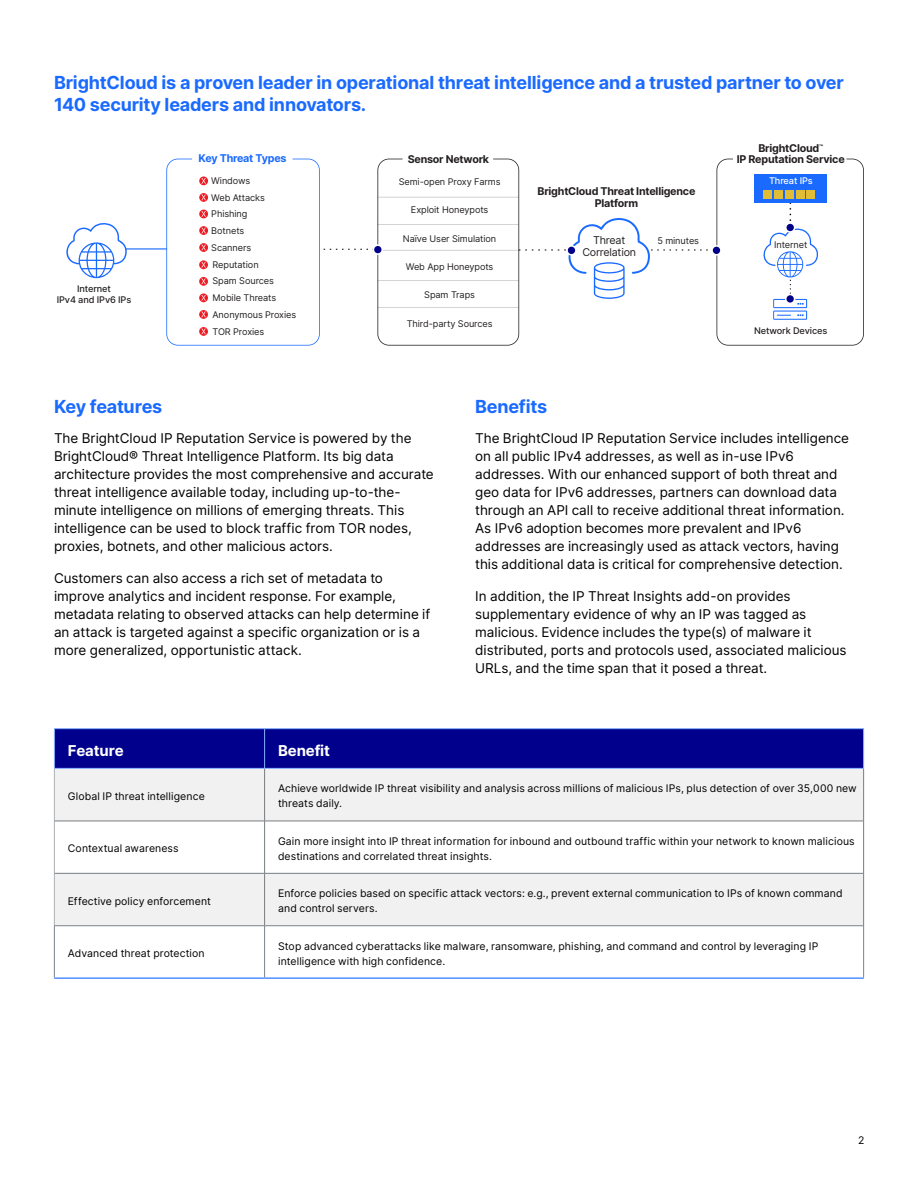
<style>
.page{position:relative;width:918px;height:1188px;background:#fff}
.page>*{position:absolute;margin:0;border:0;box-sizing:border-box;transform-origin:0 0}
.t1{font:700 18px/21.6px "Inter";letter-spacing:-.01em;color:#1a6aff}
.Table___main_header_white{font:700 15px "Inter";letter-spacing:-.01em;color:#fff}
.Body_Copy{font:13.5px/18px "Inter";color:#000}
.t2{font:700 10.65px/10.6px "Inter";letter-spacing:-.02em;color:#231f20;text-align:center}
.t3{font:10.65px "Inter";letter-spacing:-.02em;color:#231f20}
.t4{font:10.65px "Inter V";letter-spacing:-.02em;color:#1a6aff}
.Table___body_left_justified{font:10.5px/15px "Inter";letter-spacing:.01em;color:#000}
.Page_number{font:10.5px "Inter";color:#000}
.t5{font:9.15px/16.8px "Inter";letter-spacing:-.01em;color:#231f20}
.t6{font:500 9.15px/11.1px "Inter";letter-spacing:-.01em;color:#231f20;text-align:center}
.t7{font:500 9.15px "Inter";letter-spacing:-.01em;color:#fff}
</style>
<div class="page">
<div style="left:55px;top:729px;width:808px;height:39px;background:#00008c"></div>
<div style="left:55px;top:769px;width:808px;height:52px;background:#f1f1f2"></div>
<svg style="left:55px;top:822px;width:808px;height:156px"></svg>
<hr style="left:264px;top:729px;width:1px;height:39px;background:#86b0ff">
<hr style="left:863px;top:729px;width:1px;height:39px;background:#86b0ff">
<hr style="left:54px;top:768px;width:211px;height:1px;background:#86b0ff">
<hr style="left:265px;top:768px;width:599px;height:1px;background:#86b0ff">
<hr style="left:264px;top:769px;width:1px;height:52px;background:#787d80">
<hr style="left:863px;top:769px;width:1px;height:52px;background:#787d80">
<hr style="left:264px;top:821px;width:1px;height:52px;background:#787d80">
<hr style="left:863px;top:821px;width:1px;height:52px;background:#787d80">
<hr style="left:264px;top:874px;width:1px;height:52px;background:#787d80">
<hr style="left:863px;top:874px;width:1px;height:52px;background:#787d80">
<hr style="left:264px;top:926px;width:1px;height:52px;background:#7b8289">
<hr style="left:863px;top:926px;width:1px;height:52px;background:#7b8289">
<hr style="left:54px;top:821px;width:1px;height:52px;background:#aeb1b3">
<hr style="left:54px;top:873px;width:1px;height:53px;background:#aeb1b3">
<hr style="left:54px;top:769px;width:1px;height:52px;background:#aeb1b3">
<hr style="left:55px;top:821px;width:210px;height:1px;background:#787d80">
<hr style="left:265px;top:821px;width:599px;height:1px;background:#787d80">
<hr style="left:55px;top:873px;width:210px;height:1px;background:#787d80">
<hr style="left:265px;top:873px;width:599px;height:1px;background:#787d80">
<hr style="left:54px;top:728px;width:211px;height:1px;background:#86b0ff">
<hr style="left:54px;top:729px;width:1px;height:39px;background:#86b0ff">
<hr style="left:265px;top:728px;width:599px;height:1px;background:#86b0ff">
<hr style="left:54px;top:925px;width:211px;height:1px;background:#7b8289">
<hr style="left:265px;top:925px;width:599px;height:1px;background:#7b8289">
<hr style="left:54px;top:926px;width:1px;height:52px;background:#7b8289">
<hr style="left:54px;top:978px;width:211px;height:1px;background:#1a6aff">
<hr style="left:265px;top:978px;width:599px;height:1px;background:#1a6aff">
<svg style="left:66px;top:223px;width:61px;height:55px"></svg>
<svg style="left:166px;top:159px;width:698px;height:187px"></svg>
<hr style="left:125px;top:248px;width:42px;height:2px;background:#1a6aff">
<div style="left:786px;top:223px;width:9px;height:9px;background:#00008b;border-radius:50%"></div>
<div style="left:785px;top:222px;width:10px;height:11px;border:2px solid #fff;border-radius:50%"></div>
<div style="left:786px;top:294px;width:9px;height:9px;background:#00008b;border-radius:50%"></div>
<div style="left:785px;top:294px;width:10px;height:10px;border:2px solid #fff;border-radius:50%"></div>
<div style="left:567px;top:246px;width:9px;height:9px;background:#00008b;border-radius:50%"></div>
<div style="left:566px;top:245px;width:11px;height:11px;border:2px solid #fff;border-radius:50%"></div>
<h3 class="t1" style="left:54px;top:72px;width:791px">BrightCloud is a proven leader in operational threat intelligence and a trusted partner to over<br>140 security leaders and innovators.</h3>
<p class="t6" style="left:57px;top:283px;width:76px">Internet<br>IPv4 and IPv6 IPs</p>
<p class="t4" style="left:199px;top:151px;width:89px">Key Threat Types</p>
<p class="t2" style="left:408px;top:153px;width:83px">Sensor Network</p>
<p class="t2" style="left:737px;top:143px;width:110px">BrightCloud<sup>™<br></sup>IP Reputation Service</p>
<p class="t5" style="left:211px;top:172px;width:87px">Windows<br>Web Attacks<br>Phishing<br>Botnets<br>Scanners<br>Reputation<br>Spam Sources<br>Mobile Threats<br>Anonymous Proxies<br>TOR Proxies</p>
<p class="t5" style="left:399px;top:173px;width:103px">Semi-open Proxy Farms</p>
<p class="t5" style="left:411px;top:201px;width:79px">Exploit Honeypots</p>
<p class="t5" style="left:403px;top:230px;width:95px">Naïve User Simulation</p>
<p class="t5" style="left:406px;top:258px;width:89px">Web App Honeypots</p>
<p class="t5" style="left:424px;top:286px;width:52px">Spam Traps</p>
<p class="t5" style="left:407px;top:315px;width:87px">Third-party Sources</p>
<p class="t2" style="left:538px;top:184px;width:159px;line-height:12.9px">BrightCloud Threat Intelligence<br>Platform</p>
<p class="t3" style="left:593px;top:232px;width:34px">Threat</p>
<p class="t5" style="left:657px;top:232px;width:43px">5 minutes</p>
<p class="t3" style="left:582px;top:244px;width:55px">Correlation</p>
<p class="t7" style="left:769px;top:174px;width:45px">Threat IPs</p>
<p class="t5" style="left:774px;top:237px;width:35px">Internet</p>
<p class="t6" style="left:754px;top:324px;width:75px">Network Devices</p>
<h3 class="t1" style="left:54px;top:395px;width:110px">Key features</h3>
<p class="Body_Copy" style="left:54px;top:429px;width:381px">The BrightCloud IP Reputation Service is powered by the BrightCloud® Threat Intelligence Platform. Its big data architecture provides the most comprehensive and accurate threat intelligence available today, including up-to-the&shy;minute intelligence on millions of emerging threats. This intelligence can be used to block traffic from TOR nodes, proxies, botnets, and other malicious actors.</p>
<p class="Body_Copy" style="left:54px;top:569px;width:378px">Customers can also access a rich set of metadata to improve analytics and incident response. For example, metadata relating to observed attacks can help determine if an attack is targeted against a specific organization or is a more generalized, opportunistic attack.</p>
<h3 class="t1" style="left:475px;top:395px;width:73px">Benefits</h3>
<p class="Body_Copy" style="left:475px;top:429px;width:375px">The BrightCloud IP Reputation Service includes intelligence on all public IPv4 addresses, as well as in-use IPv6 addresses. With our enhanced support of both threat and geo data for IPv6 addresses, partners can download data through an API call to receive additional threat information.<br>As IPv6 adoption becomes more prevalent and IPv6 addresses are increasingly used as attack vectors, having this additional data is critical for comprehensive detection.</p>
<p class="Body_Copy" style="left:475px;top:587px;width:373px">In addition, the IP Threat Insights add-on provides supplementary evidence of why an IP was tagged as malicious. Evidence includes the type(s) of malware it distributed, ports and protocols used, associated malicious URLs, and the time span that it posed a threat.</p>
<p class="Table___main_header_white" style="left:68px;top:739px;width:57px">Feature</p>
<p class="Table___main_header_white" style="left:278px;top:739px;width:53px">Benefit</p>
<p class="Table___body_left_justified" style="left:68px;top:788px;width:138px">Global IP threat intelligence</p>
<p class="Table___body_left_justified" style="left:278px;top:781px;width:580px">Achieve worldwide IP threat visibility and analysis across millions of malicious IPs, plus detection of over 35,000 new threats daily.</p>
<p class="Table___body_left_justified" style="left:68px;top:841px;width:112px">Contextual awareness</p>
<p class="Table___body_left_justified" style="left:278px;top:833px;width:578px">Gain more insight into IP threat information for inbound and outbound traffic within your network to known malicious destinations and correlated threat insights.</p>
<p class="Table___body_left_justified" style="left:68px;top:893px;width:145px">Effective policy enforcement</p>
<p class="Table___body_left_justified" style="left:278px;top:886px;width:566px">Enforce policies based on specific attack vectors: e.g., prevent external communication to IPs of known command and control servers.</p>
<p class="Table___body_left_justified" style="left:68px;top:945px;width:138px">Advanced threat protection</p>
<p class="Table___body_left_justified" style="left:278px;top:938px;width:542px">Stop advanced cyberattacks like malware, ransomware, phishing, and command and control by leveraging IP intelligence with high confidence.</p>
<p class="Page_number" style="left:858px;top:1133px;width:8px">2</p>
</div>
